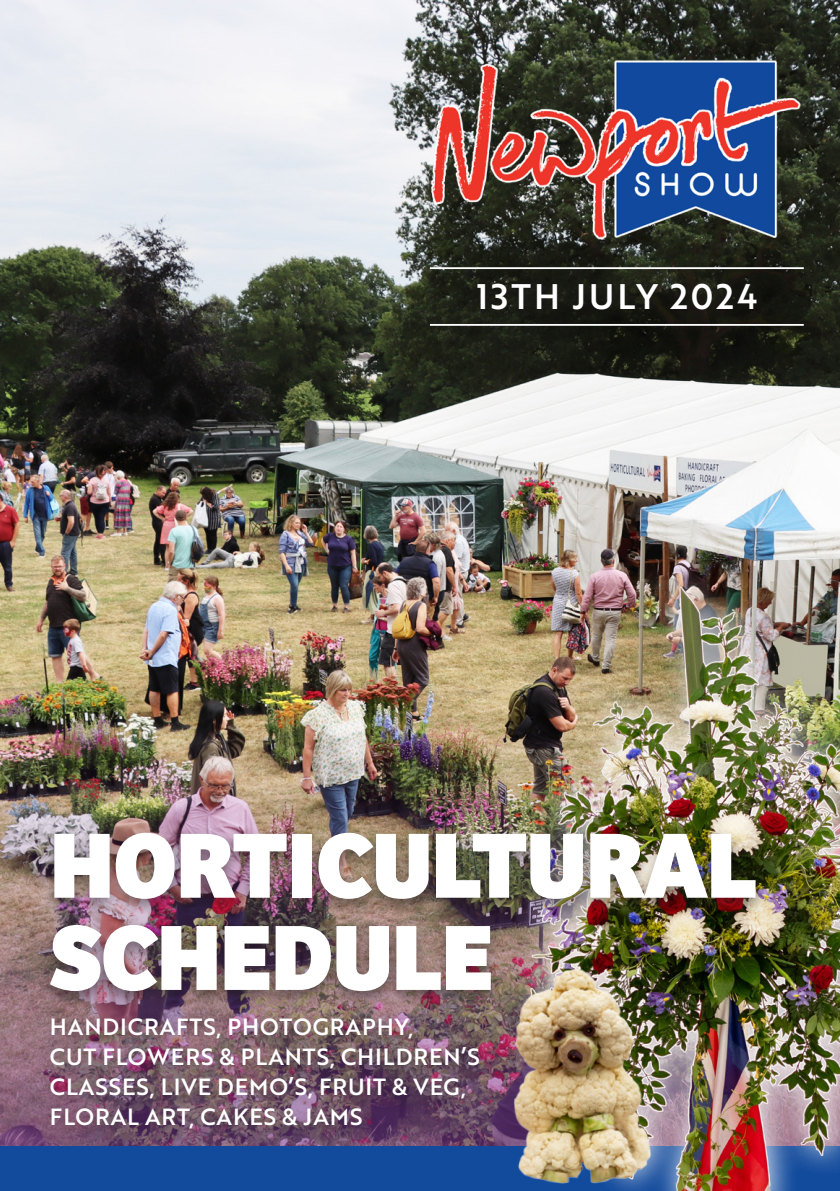
<style>
.page{position:relative;width:840px;height:1191px;background:#fff}
.page>*{position:absolute;margin:0;border:0;box-sizing:border-box;transform-origin:0 0}
.t1{font:800 96px/92.2px "Bree";letter-spacing:-.01em;color:#fff}
.t2{font:500 34.6px "Brother 1816";letter-spacing:.09em;color:#fff}
.t3{font:500 22.8px/30px "Brother 1816";letter-spacing:.04em;color:#fff}
</style>
<div class="page">
<img style="left:0;top:0;width:839px;height:717px">
<img style="left:0;top:717px;width:497px;height:429px">
<div style="left:39px;top:1012px;width:451px;height:133px;background:#231f20;opacity:.5"></div>
<div style="left:0;top:1146px;width:839px;height:45px;background:#124a9c"></div>
<div style="left:497px;top:559px;width:342px;height:632px;background:#fff;opacity:.68"></div>
<img style="left:516px;top:578px;width:323px;height:613px">
<div style="left:39px;top:826px;width:729px;height:183px;background:#231f20;opacity:.5"></div>
<img style="left:478px;top:944px;width:192px;height:247px">
<img style="left:429px;top:23px;width:374px;height:230px">
<div style="left:460px;top:266px;width:313px;height:62px;background:#231f20;opacity:.75"></div>
<hr style="left:429px;top:267px;width:374px;height:2px;background:#fff">
<hr style="left:429px;top:324px;width:374px;height:2px;background:#fff">
<h2 class="t2" style="left:476px;top:271px;width:282px">13TH JULY 2024</h2>
<h1 class="t1" style="left:50px;top:820px;width:708px">HORTICULTURAL<br>SCHEDULE</h1>
<p class="t3" style="left:50px;top:1011px;width:431px">HANDICRAFTS, PHOTOGRAPHY,<br>CUT FLOWERS &amp; PLANTS, CHILDREN’S<br>CLASSES, LIVE DEMO’S, FRUIT &amp; VEG,<br>FLORAL ART, CAKES &amp; JAMS</p>
</div>
